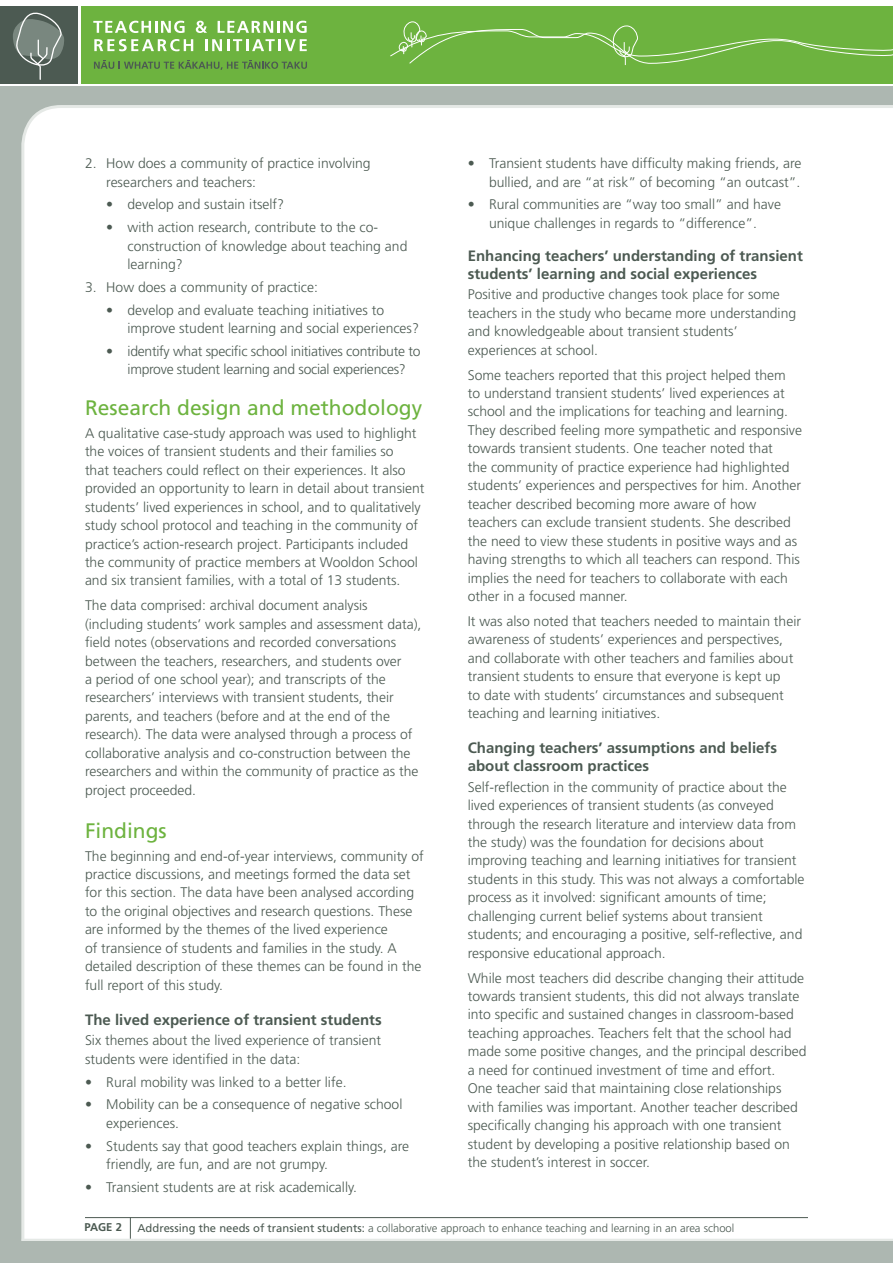
<style>
.page{position:relative;width:893px;height:1263px;background:#fff}
.page>*{position:absolute;margin:0;border:0;box-sizing:border-box;transform-origin:0 0}
.t1{font:21px "Frutiger";color:#6db33f}
.t2{font:700 15px/18px "Frutiger";color:#4c5a52}
.t3{font:300 13.95px/18.5px "Frutiger";color:#4c5a52}
.t4{font:300 13.95px/18.5px "Frutiger";letter-spacing:-.02em;color:#4c5a52;text-align:center}
.t5{font:300 11.25px "Frutiger";color:#4c5a52}
.t6{font:700 11.25px "Frutiger";color:#4c5a52}
.s1{font-weight:400}
</style>
<div class="page">
<div style="left:0;top:86px;width:893px;height:1177px;background:#adb7b1"></div>
<div style="left:21px;top:105px;width:872px;height:1136px;background:#fff"></div>
<hr style="left:22px;top:1239px;width:871px;height:3px;background:#e5e9e6">
<div style="left:0;top:6px;width:78px;height:78px;background:#4c5a52"></div>
<div style="left:81px;top:6px;width:812px;height:78px;background:#6db33f"></div>
<svg style="left:390px;top:21px;width:503px;height:44px"></svg>
<svg style="left:13px;top:12px;width:52px;height:141px"></svg>
<svg style="left:94px;top:39px;width:99px;height:12px"></svg>
<svg style="left:205px;top:39px;width:102px;height:12px"></svg>
<svg style="left:93px;top:21px;width:92px;height:12px"></svg>
<svg style="left:196px;top:21px;width:11px;height:12px"></svg>
<svg style="left:218px;top:21px;width:89px;height:12px"></svg>
<svg style="left:94px;top:60px;width:213px;height:10px"></svg>
<hr style="left:85px;top:1217px;width:723px;height:1px;background:#4c5a52">
<svg style="left:130px;top:1218px;width:1px;height:21px"></svg>
<p class="t3" style="left:106px;top:155px;width:266px;text-indent:-21px">2. How does a community of practice involving researchers and teachers:</p>
<p class="t3" style="left:106px;top:196px;width:179px">• develop and sustain itself?</p>
<p class="t3" style="left:128px;top:219px;width:281px;text-indent:-21px">• with action research, contribute to the co&shy;construction of knowledge about teaching and learning?</p>
<p class="t3" style="left:85px;top:278px;width:234px">3. How does a community of practice:</p>
<p class="t3" style="left:128px;top:301px;width:293px;text-indent:-21px">• develop and evaluate teaching initiatives to improve student learning and social experiences?</p>
<p class="t4" style="left:106px;top:342px;width:316px">• identify what specific school initiatives contribute to improve student learning and social experiences?</p>
<h1 class="t1" style="left:85px;top:399px;width:339px">Research design and methodology</h1>
<p class="t3" style="left:85px;top:424px;width:341px">A qualitative case-study approach was used to highlight the voices of transient students and their families so<br>that teachers could reflect on their experiences. It also provided an opportunity to learn in detail about transient students’ lived experiences in school, and to qualitatively study school protocol and teaching in the community of practice’s action-research project. Participants included the community of practice members at Wooldon School and six transient families, with a total of 13 students.</p>
<p class="t3" style="left:85px;top:597px;width:338px">The data comprised: archival document analysis (including students’ work samples and assessment data), field notes (observations and recorded conversations between the teachers, researchers, and students over<br>a period of one school year); and transcripts of the researchers’ interviews with transient students, their parents, and teachers (before and at the end of the research). The data were analysed through a process of collaborative analysis and co-construction between the researchers and within the community of practice as the project proceeded.</p>
<h1 class="t1" style="left:85px;top:822px;width:83px">Findings</h1>
<p class="t3" style="left:85px;top:847px;width:340px">The beginning and end-of-year interviews, community of practice discussions, and meetings formed the data set for this section. The data have been analysed according to the original objectives and research questions. These are informed by the themes of the lived experience<br>of transience of students and families in the study. A detailed description of these themes can be found in the full report of this study.</p>
<p class="t2" style="left:85px;top:1011px;width:298px">The lived experience of transient students</p>
<p class="t3" style="left:85px;top:1032px;width:298px">Six themes about the lived experience of transient students were identified in the data:</p>
<p class="t3" style="left:85px;top:1073px;width:263px">• Rural mobility was linked to a better life.</p>
<p class="t3" style="left:106px;top:1096px;width:298px;text-indent:-21px">• Mobility can be a consequence of negative school experiences.</p>
<p class="t3" style="left:106px;top:1137px;width:304px;text-indent:-21px">• Students say that good teachers explain things, are friendly, are fun, and are not grumpy.</p>
<p class="t3" style="left:85px;top:1178px;width:273px">• Transient students are at risk academically.</p>
<p class="t3" style="left:468px;top:155px;width:335px;text-align:right">• Transient students have difficulty making friends, are bullied, and are “at risk” of becoming “an outcast”.</p>
<p class="t3" style="left:468px;top:196px;width:315px;text-align:center">• Rural communities are “way too small” and have unique challenges in regards to “difference”.</p>
<p class="t2" style="left:468px;top:247px;width:337px">Enhancing teachers’ understanding of transient students’ learning and social experiences</p>
<p class="t3" style="left:468px;top:286px;width:330px">Positive and productive changes took place for some teachers in the study who became more understanding and knowledgeable about transient students’ experiences at school.</p>
<p class="t3" style="left:468px;top:366px;width:336px">Some teachers reported that this project helped them<br>to understand transient students’ lived experiences at school and the implications for teaching and learning.<br>They described feeling more sympathetic and responsive towards transient students. One teacher noted that<br>the community of practice experience had highlighted students’ experiences and perspectives for him. Another teacher described becoming more aware of how teachers can exclude transient students. She described the need to view these students in positive ways and as having strengths to which all teachers can respond. This implies the need for teachers to collaborate with each other in a focused manner.</p>
<p class="t3" style="left:468px;top:612px;width:335px">It was also noted that teachers needed to maintain their awareness of students’ experiences and perspectives, and collaborate with other teachers and families about transient students to ensure that everyone is kept up<br>to date with students’ circumstances and subsequent teaching and learning initiatives.</p>
<p class="t2" style="left:468px;top:740px;width:311px">Changing teachers’ assumptions and beliefs about classroom practices</p>
<p class="t3" style="left:468px;top:778px;width:338px">Self-reflection in the community of practice about the lived experiences of transient students (as conveyed through the research literature and interview data from the study) was the foundation for decisions about improving teaching and learning initiatives for transient students in this study. This was not always a comfortable process as it involved: significant amounts of time; challenging current belief systems about transient students; and encouraging a positive, self-reflective, and responsive educational approach.</p>
<p class="t3" style="left:468px;top:969px;width:340px">While most teachers did describe changing their attitude towards transient students, this did not always translate into specific and sustained changes in classroom-based teaching approaches. Teachers felt that the school had made some positive changes, and the principal described a need for continued investment of time and effort.<br>One teacher said that maintaining close relationships with families was important. Another teacher described specifically changing his approach with one transient student by developing a positive relationship based on the student’s interest in soccer.</p>
<p class="t6" style="left:85px;top:1223px;width:39px">PAGE 2</p>
<p class="t5" style="left:137px;top:1223px;width:598px"><span class="s1">Addressing the needs of transient students:</span> a collaborative approach to enhance teaching and learning in an area school</p>
</div>
